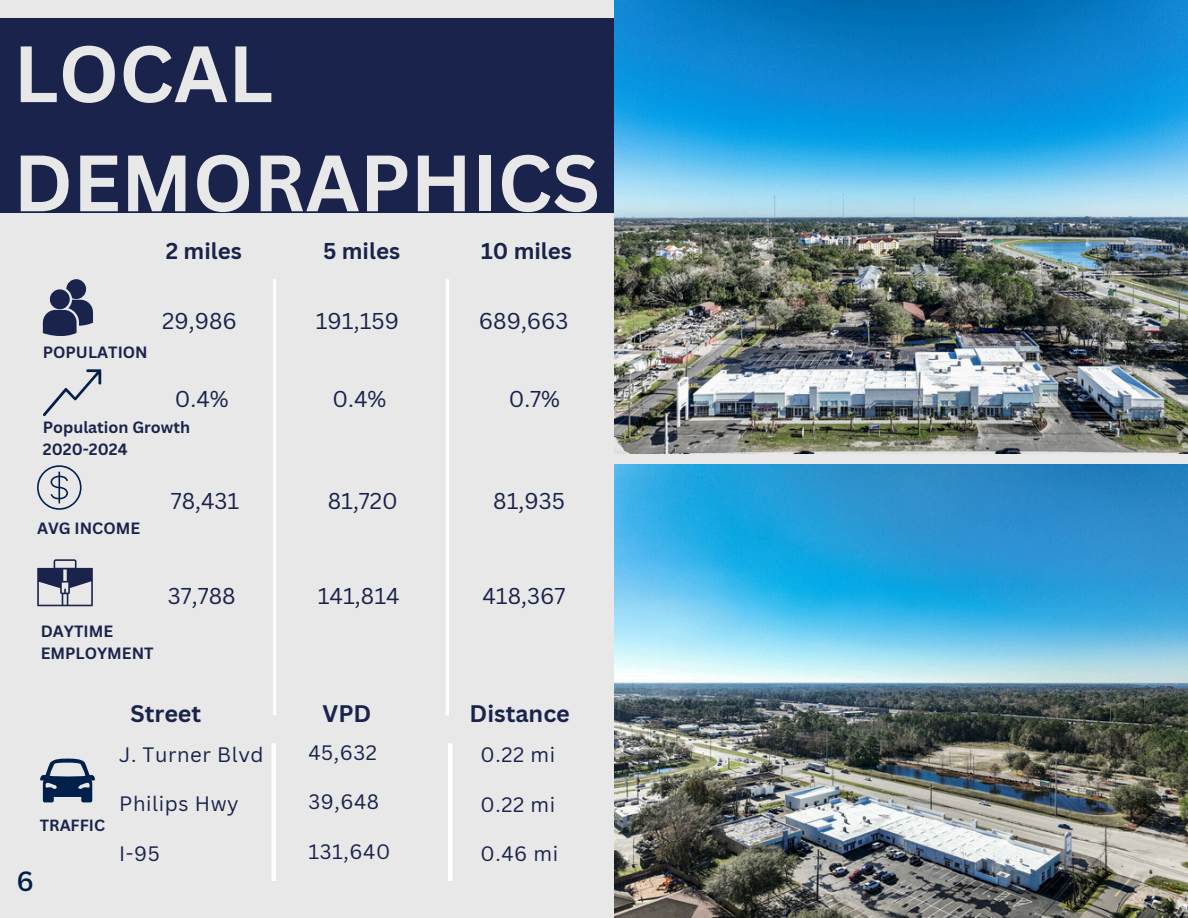
<style>
.page{position:relative;width:1188px;height:918px;background:#e8e8e8}
.page>*{position:absolute;margin:0;border:0;box-sizing:border-box;transform-origin:0 0}
.t1{font:700 78px/109.2px "Canva Sans";color:#e8e8e8}
.t2{font:500 27px "Canva Sans";color:#00204b}
.t3{font:700 23.25px "Canva Sans";color:#19234b}
.t4{font:22.35px "Canva Sans";color:#19234b}
.t5{font:700 22.35px "Canva Sans";color:#19234b}
.t6{font:20.25px "Canva Sans";letter-spacing:.03em;color:#19234b}
.t7{font:700 15.9px/21.9px "Canva Sans";color:#19234b}
.t8{font:700 15.75px "Canva Sans";color:#19234b}
</style>
<div class="page">
<img style="left:614px;top:0;width:574px;height:453px">
<img style="left:614px;top:465px;width:574px;height:453px">
<div style="left:0;top:18px;width:614px;height:194px;background:#19234b"></div>
<svg style="left:37px;top:559px;width:56px;height:47px"></svg>
<svg style="left:43px;top:279px;width:50px;height:57px"></svg>
<svg style="left:37px;top:465px;width:45px;height:45px"></svg>
<hr style="left:273px;top:279px;width:3px;height:436px;background:#fff">
<hr style="left:446px;top:279px;width:3px;height:436px;background:#fff">
<svg style="left:40px;top:759px;width:55px;height:43px"></svg>
<hr style="left:272px;top:743px;width:4px;height:138px;background:#fff">
<hr style="left:448px;top:743px;width:4px;height:138px;background:#fff">
<svg style="left:43px;top:369px;width:58px;height:47px"></svg>
<h1 class="t1" style="left:14px;top:17px;width:588px">LOCAL<br>DEMORAPHICS</h1>
<h3 class="t5" style="left:166px;top:235px;width:77px">2 miles</h3>
<h3 class="t5" style="left:323px;top:235px;width:78px">5 miles</h3>
<p class="t5" style="left:481px;top:235px;width:92px">10 miles</p>
<h4 class="t7" style="left:43px;top:341px;width:106px">POPULATION</h4>
<h4 class="t4" style="left:162px;top:305px;width:76px">29,986</h4>
<p class="t4" style="left:316px;top:305px;width:85px">191,159</p>
<p class="t4" style="left:479px;top:305px;width:91px">689,663</p>
<p class="t4" style="left:175px;top:384px;width:55px">0.4%</p>
<h4 class="t4" style="left:333px;top:384px;width:55px">0.4%</h4>
<h6 class="t4" style="left:509px;top:384px;width:53px">0.7%</h6>
<h4 class="t7" style="left:43px;top:416px;width:149px">Population Growth</h4>
<h4 class="t7" style="left:43px;top:438px;width:86px">2020-2024</h4>
<h6 class="t7" style="left:37px;top:517px;width:105px">AVG INCOME</h6>
<p class="t4" style="left:171px;top:486px;width:70px">78,431</p>
<h4 class="t4" style="left:328px;top:486px;width:72px">81,720</h4>
<h6 class="t4" style="left:493px;top:486px;width:73px">81,935</h6>
<p class="t7" style="left:41px;top:620px;width:114px">DAYTIME<br>EMPLOYMENT</p>
<h3 class="t4" style="left:168px;top:581px;width:69px">37,788</h3>
<p class="t4" style="left:318px;top:581px;width:83px">141,814</p>
<h4 class="t4" style="left:482px;top:581px;width:85px">418,367</h4>
<h4 class="t8" style="left:40px;top:814px;width:67px">TRAFFIC</h4>
<h3 class="t2" style="left:17px;top:862px;width:19px">6</h3>
<h4 class="t3" style="left:130px;top:697px;width:72px">Street</h4>
<h4 class="t6" style="left:119px;top:740px;width:146px">J. Turner Blvd</h4>
<h4 class="t6" style="left:119px;top:790px;width:121px">Philips Hwy</h4>
<h4 class="t6" style="left:119px;top:839px;width:42px">I-95</h4>
<h4 class="t3" style="left:323px;top:697px;width:50px">VPD</h4>
<h4 class="t3" style="left:470px;top:697px;width:102px">Distance</h4>
<h2 class="t6" style="left:308px;top:738px;width:70px">45,632</h2>
<h2 class="t6" style="left:308px;top:788px;width:72px">39,648</h2>
<h2 class="t6" style="left:308px;top:837px;width:84px">131,640</h2>
<p class="t6" style="left:481px;top:741px;width:76px">0.22 mi</p>
<p class="t6" style="left:481px;top:790px;width:76px">0.22 mi</p>
<p class="t6" style="left:481px;top:840px;width:79px">0.46 mi</p>
</div>
